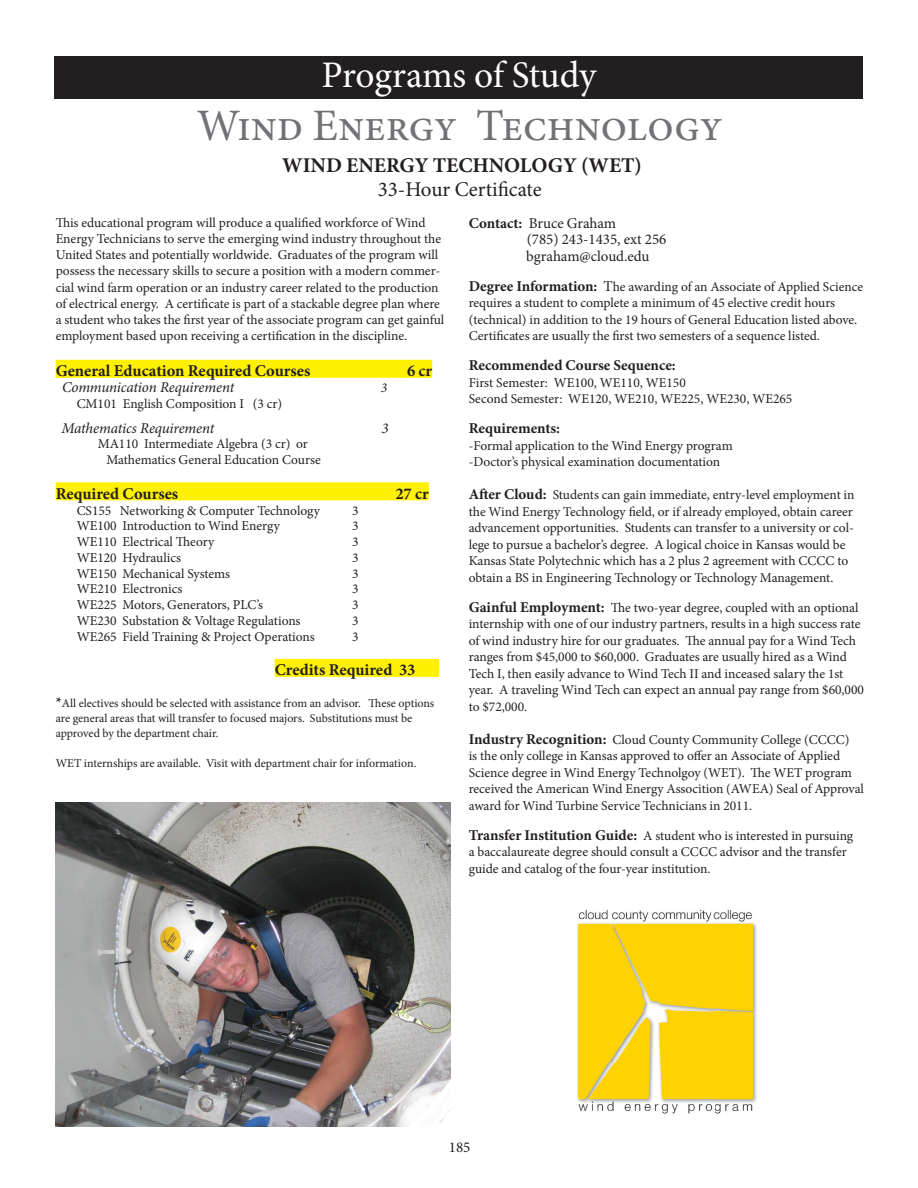
<style>
.page{position:relative;width:918px;height:1188px;background:#fff}
.page>*{position:absolute;margin:0;border:0;box-sizing:border-box;transform-origin:0 0}
.t1{font:45px "Minion Pro";color:#717275}
.t2{font:37.5px "Minion Pro";letter-spacing:-.01em;color:#fff}
.t3{font:700 21px "Minion Pro";color:#231f20}
.t4{font:21px "Minion Pro";color:#231f20}
.t5{font:700 16.5px "Minion Pro";color:#231f20}
.t6{font:15px/16.5px "Minion Pro";color:#231f20}
.t7{font:italic 15px "Minion Pro";letter-spacing:-.01em;color:#231f20}
.t8{font:700 15px "Minion Pro";color:#231f20}
.t9{font:13.5px/16.5px "Minion Pro";color:#231f20}
.t10{font:italic 13.5px "Minion Pro";color:#231f20}
.t11{font:12px/15px "Minion Pro";letter-spacing:-.005em;color:#231f20}
.s1{font-weight:700;font-size:15px}
.s2{font-weight:700}
.s3{font-size:15px}
</style>
<div class="page">
<div style="left:55px;top:56px;width:808px;height:43px;background:#231f20"></div>
<div style="left:56px;top:360px;width:376px;height:18px;background:#fff101"></div>
<div style="left:56px;top:482px;width:373px;height:18px;background:#fff101"></div>
<div style="left:275px;top:659px;width:164px;height:18px;background:#fff101"></div>
<img style="left:577px;top:909px;width:180px;height:205px">
<img style="left:56px;top:802px;width:394px;height:324px">
<h2 class="t2" style="left:322px;top:50px;width:277px">Programs of Study</h2>
<h1 class="t1" style="left:197px;top:95px;width:528px">Wind Energy Technology</h1>
<h3 class="t3" style="left:282px;top:150px;width:361px">WIND ENERGY TECHNOLOGY (WET)</h3>
<h3 class="t4" style="left:378px;top:175px;width:165px">33-Hour Certificate</h3>
<p class="t9" style="left:56px;top:215px;width:390px">This educational program will produce a qualified workforce of Wind Energy Technicians to serve the emerging wind industry throughout the United States and potentially worldwide. Graduates of the program will possess the necessary skills to secure a position with a modern commer&shy;cial wind farm operation or an industry career related to the production of electrical energy. A certificate is part of a stackable degree plan where a student who takes the first year of the associate program can get gainful employment based upon receiving a certification in the discipline.</p>
<p class="t5" style="left:56px;top:359px;width:256px">General Education Required Courses</p>
<p class="t5" style="left:407px;top:359px;width:27px">6 cr</p>
<p class="t7" style="left:62px;top:377px;width:174px">Communication Requirement</p>
<p class="t10" style="left:381px;top:379px;width:8px">3</p>
<p class="t9" style="left:77px;top:395px;width:207px">CM101 English Composition I (3 cr)</p>
<p class="t7" style="left:61px;top:418px;width:155px">Mathematics Requirement</p>
<p class="t7" style="left:382px;top:418px;width:9px">3</p>
<p class="t9" style="left:106px;top:436px;width:216px;line-height:15.8px;text-indent:-9px">MA110 Intermediate Algebra (3 cr) or<br>Mathematics General Education Course</p>
<p class="t5" style="left:56px;top:482px;width:124px">Required Courses</p>
<p class="t5" style="left:395px;top:482px;width:35px">27 cr</p>
<p class="t9" style="left:77px;top:502px;width:245px">CS155 Networking &amp; Computer Technology</p>
<p class="t9" style="left:352px;top:502px;width:8px">3</p>
<p class="t9" style="left:77px;top:518px;width:205px">WE100 Introduction to Wind Energy</p>
<p class="t9" style="left:352px;top:518px;width:8px">3</p>
<p class="t9" style="left:77px;top:534px;width:139px">WE110 Electrical Theory</p>
<p class="t9" style="left:352px;top:534px;width:8px">3</p>
<p class="t9" style="left:77px;top:549px;width:106px">WE120 Hydraulics</p>
<p class="t9" style="left:352px;top:549px;width:8px">3</p>
<p class="t9" style="left:77px;top:565px;width:155px">WE150 Mechanical Systems</p>
<p class="t9" style="left:352px;top:565px;width:8px">3</p>
<p class="t9" style="left:77px;top:581px;width:107px">WE210 Electronics</p>
<p class="t9" style="left:352px;top:581px;width:8px">3</p>
<p class="t9" style="left:77px;top:597px;width:188px">WE225 Motors, Generators, PLC’s</p>
<p class="t9" style="left:352px;top:597px;width:8px">3</p>
<p class="t9" style="left:77px;top:612px;width:225px">WE230 Substation &amp; Voltage Regulations</p>
<p class="t9" style="left:352px;top:612px;width:8px">3</p>
<p class="t9" style="left:77px;top:628px;width:240px">WE265 Field Training &amp; Project Operations</p>
<p class="t9" style="left:352px;top:628px;width:8px">3</p>
<p class="t5" style="left:275px;top:658px;width:142px">Credits Required 33</p>
<p class="t11" style="left:56px;top:695px;width:380px"><span class="s1">*</span>All electives should be selected with assistance from an advisor. These options are general areas that will transfer to focused majors. Substitutions must be approved by the department chair.</p>
<p class="t11" style="left:56px;top:755px;width:362px">WET internships are available. Visit with department chair for information.</p>
<p class="t6" style="left:526px;top:215px;width:142px;text-indent:-58px"><span class="s2">Contact:</span> Bruce Graham<br>(785) 243-1435, ext 256 bgraham@cloud.edu</p>
<p class="t9" style="left:469px;top:278px;width:396px"><span class="s1">Degree Information:</span> <span class="s3">T</span>he awarding of an Associate of Applied Science requires a student to complete a minimum of 45 elective credit hours (technical) in addition to the 19 hours of General Education listed above.<br>Certificates are usually the first two semesters of a sequence listed.</p>
<p class="t8" style="left:469px;top:355px;width:209px">Recommended Course Sequence:</p>
<p class="t9" style="left:469px;top:374px;width:325px">First Semester: WE100, WE110, WE150<br>Second Semester: WE120, WE210, WE225, WE230, WE265</p>
<p class="t8" style="left:469px;top:418px;width:93px">Requirements:</p>
<p class="t9" style="left:469px;top:437px;width:266px">-Formal application to the Wind Energy program -Doctor’s physical examination documentation</p>
<p class="t9" style="left:469px;top:487px;width:387px"><span class="s1">After Cloud:</span> Students can gain immediate, entry-level employment in the Wind Energy Technology field, or if already employed, obtain career advancement opportunities. Students can transfer to a university or col&shy;lege to pursue a bachelor’s degree. A logical choice in Kansas would be Kansas State Polytechnic which has a 2 plus 2 agreement with CCCC to obtain a BS in Engineering Technology or Technology Management.</p>
<p class="t9" style="left:469px;top:599px;width:397px"><span class="s1">Gainful Employment:</span> The two-year degree, coupled with an optional internship with one of our industry partners, results in a high success rate of wind industry hire for our graduates. The annual pay for a Wind Tech ranges from $45,000 to $60,000. Graduates are usually hired as a Wind Tech I, then easily advance to Wind Tech II and inceased salary the 1st year. A traveling Wind Tech can expect an annual pay range from $60,000 to $72,000.</p>
<p class="t9" style="left:469px;top:731px;width:397px"><span class="s1">Industry Recognition:</span> Cloud County Community College (CCCC)<br>is the only college in Kansas approved to offer an Associate of Applied Science degree in Wind Energy Technolgoy (WET). The WET program received the American Wind Energy Assocition (AWEA) Seal of Approval award for Wind Turbine Service Technicians in 2011.</p>
<p class="t9" style="left:469px;top:827px;width:386px"><span class="s1">Transfer Institution Guide:</span> A student who is interested in pursuing a baccalaureate degree should consult a CCCC advisor and the transfer guide and catalog of the four-year institution.</p>
<p class="t6" style="left:449px;top:1139px;width:23px">185</p>
</div>
